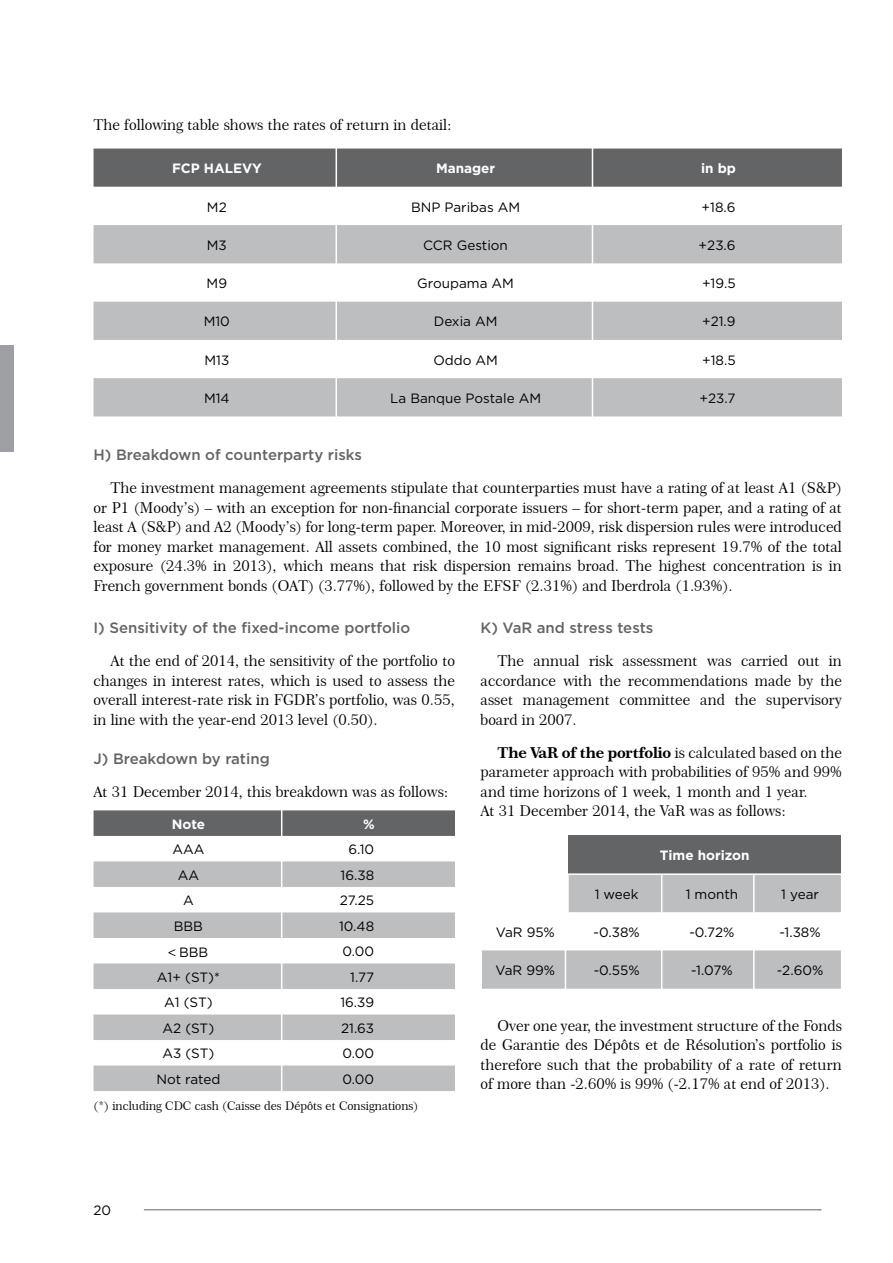
<style>
.page{position:relative;width:893px;height:1263px;background:#fff}
.page>*{position:absolute;margin:0;border:0;box-sizing:border-box;transform-origin:0 0}
.t1{font:15px/19.5px "Century 751 BT Roman No 2 B";color:#000;text-align:justify}
.t2{font:500 15px "Gotham HTF";color:#636466}
.t3{font:13.5px "Gotham HTF";color:#000}
.t4{font:700 13.5px "Gotham HTF";color:#fff}
.t5{font:12px "Century 751 BT Roman No 2 B";color:#000}
.s1{font-family:"Century 751 BT Bold B"}
</style>
<div class="page">
<hr style="left:144px;top:1209px;width:678px;height:1px;background:#636466">
<div style="left:94px;top:149px;width:748px;height:38px;background:#636466"></div>
<svg style="left:94px;top:225px;width:748px;height:191px"></svg>
<div style="left:94px;top:302px;width:748px;height:38px;background:#bcbec0"></div>
<hr style="left:592px;top:142px;width:1px;height:280px;background:#fff">
<hr style="left:336px;top:146px;width:1px;height:271px;background:#fff">
<svg style="left:94px;top:810px;width:361px;height:26px;background:#656668"></svg>
<svg style="left:94px;top:861px;width:361px;height:230px;fill:#bcbec0"></svg>
<svg style="left:168px;top:949px;width:7px;height:7px"></svg>
<hr style="left:281px;top:801px;width:1px;height:353px;background:#fff">
<div style="left:569px;top:836px;width:272px;height:38px;background:#636466"></div>
<svg style="left:482px;top:875px;width:359px;height:114px"></svg>
<hr style="left:468px;top:873px;width:390px;height:2px;background:#fff">
<hr style="left:661px;top:874px;width:1px;height:122px;background:#fff">
<hr style="left:565px;top:874px;width:1px;height:122px;background:#fff">
<hr style="left:753px;top:874px;width:2px;height:122px;background:#fff">
<div style="left:0;top:345px;width:14px;height:107px;background:#9d9fa2"></div>
<p class="t1" style="left:94px;top:115px;width:360px">The following table shows the rates of return in detail:</p>
<p class="t4" style="left:172px;top:161px;width:91px">FCP HALEVY</p>
<p class="t4" style="left:436px;top:161px;width:61px">Manager</p>
<p class="t4" style="left:701px;top:161px;width:36px">in bp</p>
<p class="t3" style="left:207px;top:199px;width:21px">M2</p>
<p class="t3" style="left:411px;top:199px;width:111px">BNP Paribas AM</p>
<p class="t3" style="left:702px;top:199px;width:36px">+18.6</p>
<p class="t3" style="left:207px;top:238px;width:21px">M3</p>
<p class="t3" style="left:423px;top:238px;width:86px">CCR Gestion</p>
<p class="t3" style="left:699px;top:238px;width:39px">+23.6</p>
<p class="t3" style="left:207px;top:276px;width:22px">M9</p>
<p class="t3" style="left:417px;top:276px;width:98px">Groupama AM</p>
<p class="t3" style="left:702px;top:276px;width:35px">+19.5</p>
<p class="t3" style="left:204px;top:314px;width:28px">M10</p>
<p class="t3" style="left:434px;top:314px;width:65px">Dexia AM</p>
<p class="t3" style="left:702px;top:314px;width:35px">+21.9</p>
<p class="t3" style="left:204px;top:352px;width:26px">M13</p>
<p class="t3" style="left:433px;top:352px;width:66px">Oddo AM</p>
<p class="t3" style="left:702px;top:352px;width:35px">+18.5</p>
<p class="t3" style="left:204px;top:391px;width:27px">M14</p>
<p class="t3" style="left:390px;top:391px;width:152px">La Banque Postale AM</p>
<p class="t3" style="left:700px;top:391px;width:38px">+23.7</p>
<p class="t2" style="left:94px;top:446px;width:270px">H) Breakdown of counterparty risks</p>
<p class="t1" style="left:94px;top:478px;width:750px;text-indent:17px">The investment management agreements stipulate that counterparties must have a rating of at least A1 (S&amp;P) or P1 (Moody’s) – with an exception for non-financial corporate issuers – for short-term paper, and a rating of at least A (S&amp;P) and A2 (Moody’s) for long-term paper. Moreover, in mid-2009, risk dispersion rules were introduced for money market management. All assets combined, the 10 most significant risks represent 19.7% of the total exposure (24.3% in 2013), which means that risk dispersion remains broad. The highest concentration is in French government bonds (OAT) (3.77%), followed by the EFSF (2.31%) and Iberdrola (1.93%).</p>
<p class="t2" style="left:94px;top:619px;width:318px">I) Sensitivity of the fixed-income portfolio</p>
<p class="t1" style="left:94px;top:651px;width:363px;text-indent:17px">At the end of 2014, the sensitivity of the portfolio to changes in interest rates, which is used to assess the overall interest-rate risk in FGDR’s portfolio, was 0.55, in line with the year-end 2013 level (0.50).</p>
<p class="t2" style="left:94px;top:750px;width:178px">J) Breakdown by rating</p>
<p class="t1" style="left:94px;top:782px;width:356px">At 31 December 2014, this breakdown was as follows:</p>
<p class="t2" style="left:480px;top:619px;width:174px">K) VaR and stress tests</p>
<p class="t1" style="left:480px;top:651px;width:363px;text-indent:17px">The annual risk assessment was carried out in accordance with the recommendations made by the asset management committee and the supervisory board in 2007.</p>
<p class="t1" style="left:480px;top:743px;width:363px;text-align:left;text-indent:17px"><span class="s1">The VaR of the portfolio</span> is calculated based on the parameter approach with probabilities of 95% and 99% and time horizons of 1 week, 1 month and 1 year.<br>At 31 December 2014, the VaR was as follows:</p>
<p class="t4" style="left:172px;top:816px;width:35px">Note</p>
<p class="t4" style="left:363px;top:816px;width:13px">%</p>
<p class="t3" style="left:172px;top:842px;width:33px">AAA</p>
<p class="t3" style="left:348px;top:842px;width:27px">6.10</p>
<p class="t3" style="left:178px;top:867px;width:23px">AA</p>
<p class="t3" style="left:341px;top:867px;width:35px">16.38</p>
<p class="t3" style="left:183px;top:893px;width:12px">A</p>
<p class="t3" style="left:340px;top:893px;width:36px">27.25</p>
<p class="t3" style="left:174px;top:918px;width:31px">BBB</p>
<p class="t3" style="left:339px;top:918px;width:37px">10.48</p>
<p class="t3" style="left:179px;top:945px;width:31px">BBB</p>
<p class="t3" style="left:342px;top:944px;width:33px">0.00</p>
<p class="t3" style="left:157px;top:969px;width:64px">A1+ (ST)*</p>
<p class="t3" style="left:350px;top:969px;width:25px">1.77</p>
<p class="t3" style="left:164px;top:995px;width:50px">A1 (ST)</p>
<p class="t3" style="left:340px;top:995px;width:35px">16.39</p>
<p class="t3" style="left:163px;top:1021px;width:53px">A2 (ST)</p>
<p class="t3" style="left:341px;top:1021px;width:35px">21.63</p>
<p class="t3" style="left:162px;top:1046px;width:53px">A3 (ST)</p>
<p class="t3" style="left:342px;top:1046px;width:33px">0.00</p>
<p class="t3" style="left:156px;top:1072px;width:65px">Not rated</p>
<p class="t3" style="left:342px;top:1072px;width:33px">0.00</p>
<p class="t4" style="left:660px;top:848px;width:91px">Time horizon</p>
<p class="t3" style="left:595px;top:886px;width:45px">1 week</p>
<p class="t3" style="left:686px;top:886px;width:54px">1 month</p>
<p class="t3" style="left:781px;top:886px;width:39px">1 year</p>
<p class="t3" style="left:496px;top:925px;width:60px">VaR 95%</p>
<p class="t3" style="left:594px;top:925px;width:48px">-0.38%</p>
<p class="t3" style="left:689px;top:925px;width:47px">-0.72%</p>
<p class="t3" style="left:779px;top:925px;width:43px">-1.38%</p>
<p class="t3" style="left:496px;top:963px;width:61px">VaR 99%</p>
<p class="t3" style="left:594px;top:963px;width:47px">-0.55%</p>
<p class="t3" style="left:691px;top:963px;width:43px">-1.07%</p>
<p class="t3" style="left:777px;top:963px;width:48px">-2.60%</p>
<p class="t1" style="left:480px;top:1016px;width:363px;text-indent:17px">Over one year, the investment structure of the Fonds de Garantie des Dépôts et de Résolution’s portfolio is therefore such that the probability of a rate of return of more than -2.60% is 99% (-2.17% at end of 2013).</p>
<p class="t5" style="left:94px;top:1099px;width:326px">(*) including CDC cash (Caisse des Dépôts et Consignations)</p>
<p class="t3" style="left:94px;top:1203px;width:19px">20</p>
</div>
